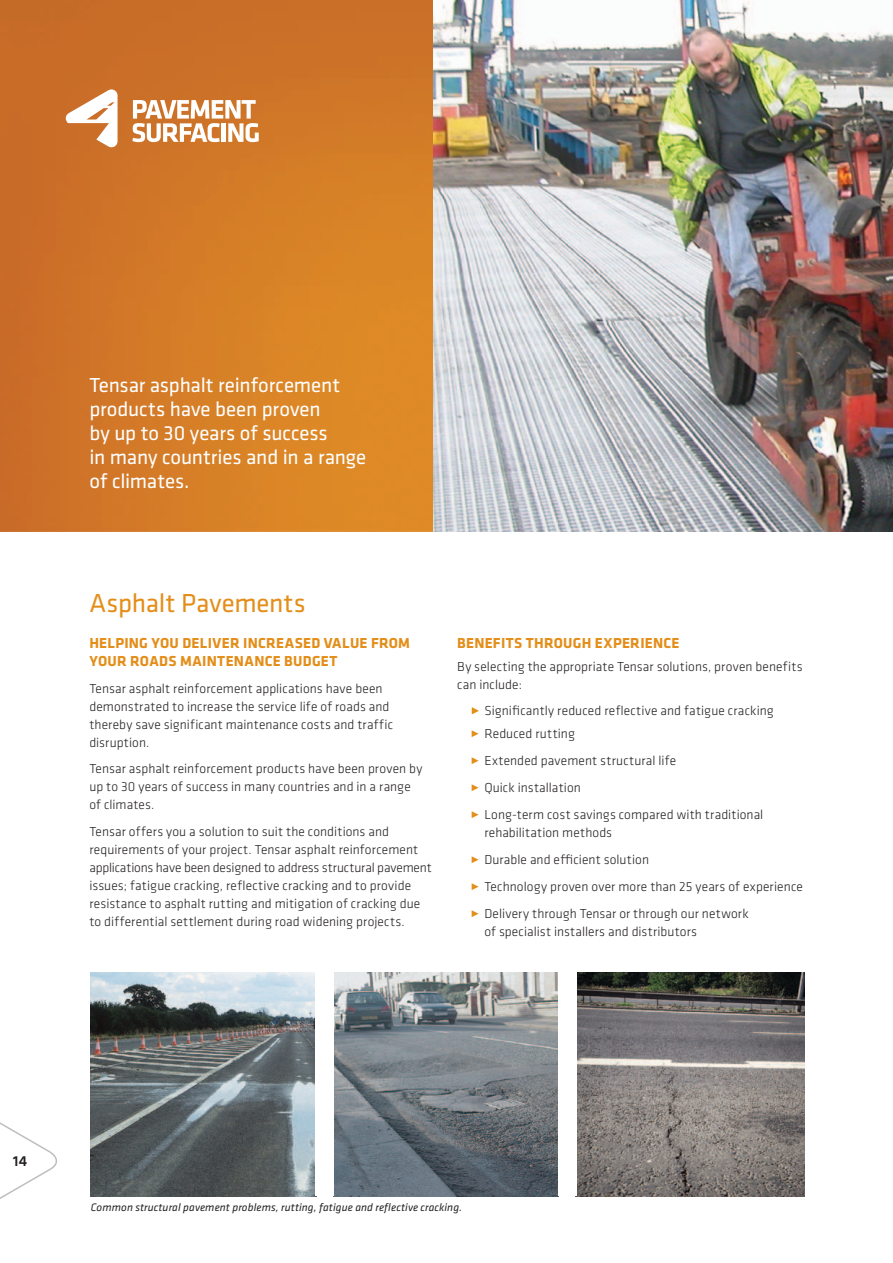
<style>
.page{position:relative;width:893px;height:1263px;background:#fff}
.page>*{position:absolute;margin:0;border:0;box-sizing:border-box;transform-origin:0 0}
.t1{font:27px "Klavika";color:#e48e1a}
.t2{font:21px/24px "Klavika";color:#fff}
.t3{font:700 15px "Klavika";color:#e48e1a}
.t4{font:500 15px "Klavika";color:#231f20}
.t5{font:300 13.5px/18px "Klavika";letter-spacing:.005em;color:#231f20}
.t6{font:italic 11.25px "Klavika";letter-spacing:.01em;color:#231f20}
.s1{color:#e8a713}
.s2{font-weight:700;color:#e48e1a}
</style>
<div class="page">
<img style="left:0;top:0;width:434px;height:531px">
<img style="left:91px;top:972px;width:224px;height:224px">
<img style="left:334px;top:972px;width:224px;height:224px">
<img style="left:577px;top:972px;width:227px;height:224px">
<img style="left:434px;top:0;width:459px;height:531px">
<svg style="left:132px;top:100px;width:127px;height:42px"></svg>
<svg style="left:66px;top:89px;width:52px;height:58px"></svg>
<svg style="left:472px;top:707px;width:7px;height:7px"></svg>
<svg style="left:0;top:1122px;width:57px;height:77px"></svg>
<h2 class="t2" style="left:89px;top:372px;width:278px">Tensar asphalt reinforcement products have been proven<br>by up to 30 years of success<br>in many countries and in a range of climates.</h2>
<h1 class="t1" style="left:89px;top:586px;width:218px">Asphalt Pavements</h1>
<p class="t3" style="left:89px;top:632px;width:19px">HELPING</p>
<p class="t3" style="left:151px;top:632px;width:10px">YOU</p>
<p class="t3" style="left:182px;top:632px;width:10px">DELIVER</p>
<p class="t3" style="left:243px;top:632px;width:10px">INCREASED</p>
<p class="t3" style="left:324px;top:632px;width:10px">VALUE</p>
<p class="t3" style="left:371px;top:632px;width:11px">FROM</p>
<p class="t3" style="left:89px;top:650px;width:11px">YOUR</p>
<p class="t3" style="left:130px;top:650px;width:10px">ROADS</p>
<p class="t3" style="left:180px;top:650px;width:11px">MAINTENANCE</p>
<p class="t3" style="left:284px;top:650px;width:10px">BUDGET</p>
<p class="t5" style="left:89px;top:679px;width:305px">Tensar asphalt reinforcement applications have been demonstrated to increase the service life of roads and thereby save significant maintenance costs and traffic disruption.</p>
<p class="t5" style="left:89px;top:760px;width:334px">Tensar asphalt reinforcement products have been proven by up to 30 years of success in many countries and in a range of climates.</p>
<p class="t5" style="left:89px;top:822px;width:344px">Tensar offers you a solution to suit the conditions and requirements of your project. Tensar asphalt reinforcement applications have been designed to address structural pavement issues; fatigue cracking, reflective cracking and to provide resistance to asphalt rutting and mitigation of cracking due to differential settlement during road widening projects.</p>
<p class="t3" style="left:457px;top:632px;width:18px">BENEFITS</p>
<p class="t3" style="left:526px;top:632px;width:11px">THROUGH</p>
<p class="t3" style="left:595px;top:632px;width:28px">EXPERIENCE</p>
<p class="t5" style="left:457px;top:657px;width:347px">By selecting the appropriate Tensar solutions, proven benefits can include:</p>
<p class="t5" style="left:471px;top:699px;width:304px;line-height:22.5px"><span class="s1">˴</span> Significantly reduced reflective and fatigue cracking <span class="s2">˴</span> Reduced rutting</p>
<p class="t5" style="left:471px;top:747px;width:294px;line-height:27px"><span class="s2">˴</span> Extended pavement structural life<br><span class="s2">˴</span> Quick installation<br><span class="s2">˴</span> Long-term cost savings compared with traditional</p>
<p class="t5" style="left:471px;top:819px;width:334px;line-height:27px;text-indent:14px">rehabilitation methods<br><span class="s2">˴</span> Durable and efficient solution<br><span class="s2">˴</span> Technology proven over more than 25 years of experience <span class="s2">˴</span> Delivery through Tensar or through our network</p>
<p class="t5" style="left:484px;top:922px;width:214px">of specialist installers and distributors</p>
<p class="t4" style="left:13px;top:1151px;width:16px">14</p>
<p class="t6" style="left:91px;top:1200px;width:373px">Common structural pavement problems, rutting, fatigue and reflective cracking.</p>
</div>
